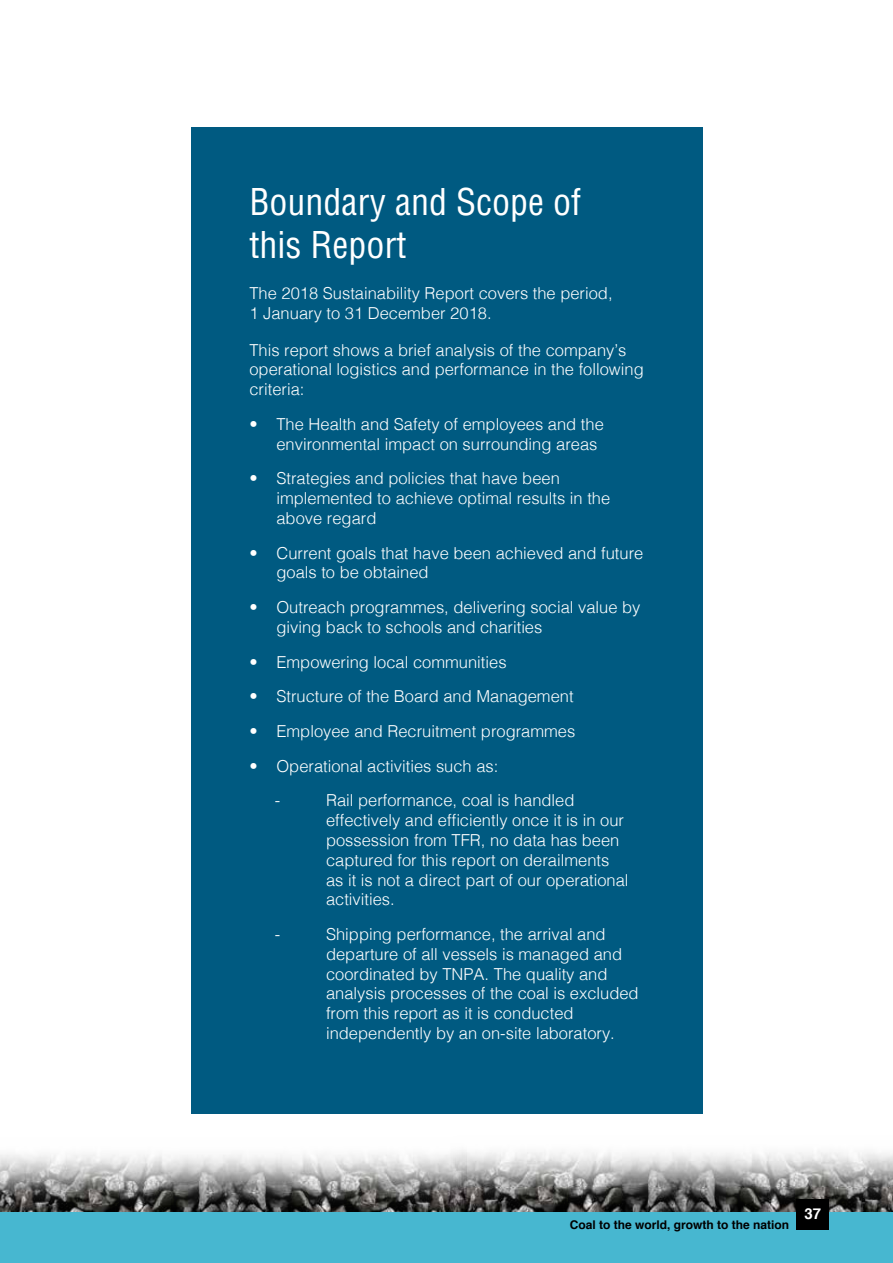
<style>
.page{position:relative;width:893px;height:1263px;background:#fff}
.page>*{position:absolute;margin:0;border:0;box-sizing:border-box;transform-origin:0 0}
.t1{font:condensed 36px/43.2px "Helvetica";color:#fff}
.t2{font:300 16.5px/19.8px "Helvetica";color:#fff}
.t3{font:700 15px "Helvetica";color:#fff}
.t4{font:700 12px "Helvetica";color:#000}
</style>
<div class="page">
<img style="left:0;top:1154px;width:447px;height:59px">
<img style="left:447px;top:1150px;width:446px;height:63px">
<div style="left:0;top:1213px;width:893px;height:50px;background:#47b7d0"></div>
<div style="left:796px;top:1199px;width:33px;height:30px;background:#000"></div>
<div style="left:191px;top:128px;width:511px;height:986px;background:#005a81"></div>
<h1 class="t1" style="left:249px;top:180px;width:333px">Boundary and Scope of this Report</h1>
<p class="t2" style="left:249px;top:282px;width:365px">The 2018 Sustainability Report covers the period,<br>1 January to 31 December 2018.</p>
<p class="t2" style="left:249px;top:339px;width:396px">This report shows a brief analysis of the company’s operational logistics and performance in the following criteria:</p>
<p class="t2" style="left:276px;top:413px;width:329px;text-indent:-27px">• The Health and Safety of employees and the environmental impact on surrounding areas</p>
<p class="t2" style="left:276px;top:467px;width:335px;text-indent:-27px">• Strategies and policies that have been implemented to achieve optimal results in the above regard</p>
<p class="t2" style="left:276px;top:542px;width:368px;text-indent:-27px">• Current goals that have been achieved and future goals to be obtained</p>
<p class="t2" style="left:276px;top:596px;width:366px;text-indent:-27px">• Outreach programmes, delivering social value by giving back to schools and charities</p>
<p class="t2" style="left:249px;top:651px;width:259px">• Empowering local communities</p>
<p class="t2" style="left:249px;top:685px;width:326px">• Structure of the Board and Management</p>
<p class="t2" style="left:249px;top:720px;width:327px">• Employee and Recruitment programmes</p>
<p class="t2" style="left:275px;top:747px;width:225px;line-height:34.7px;text-indent:-26px">• Operational activities such as: -</p>
<p class="t2" style="left:326px;top:789px;width:304px">Rail performance, coal is handled effectively and efficiently once it is in our possession from TFR, no data has been captured for this report on derailments as it is not a direct part of our operational activities.</p>
<p class="t2" style="left:275px;top:923px;width:7px">-</p>
<p class="t2" style="left:326px;top:923px;width:314px">Shipping performance, the arrival and departure of all vessels is managed and coordinated by TNPA. The quality and analysis processes of the coal is excluded from this report as it is conducted independently by an on-site laboratory.</p>
<p class="t4" style="left:570px;top:1215px;width:221px">Coal to the world, growth to the nation</p>
<p class="t3" style="left:804px;top:1202px;width:18px">37</p>
</div>
